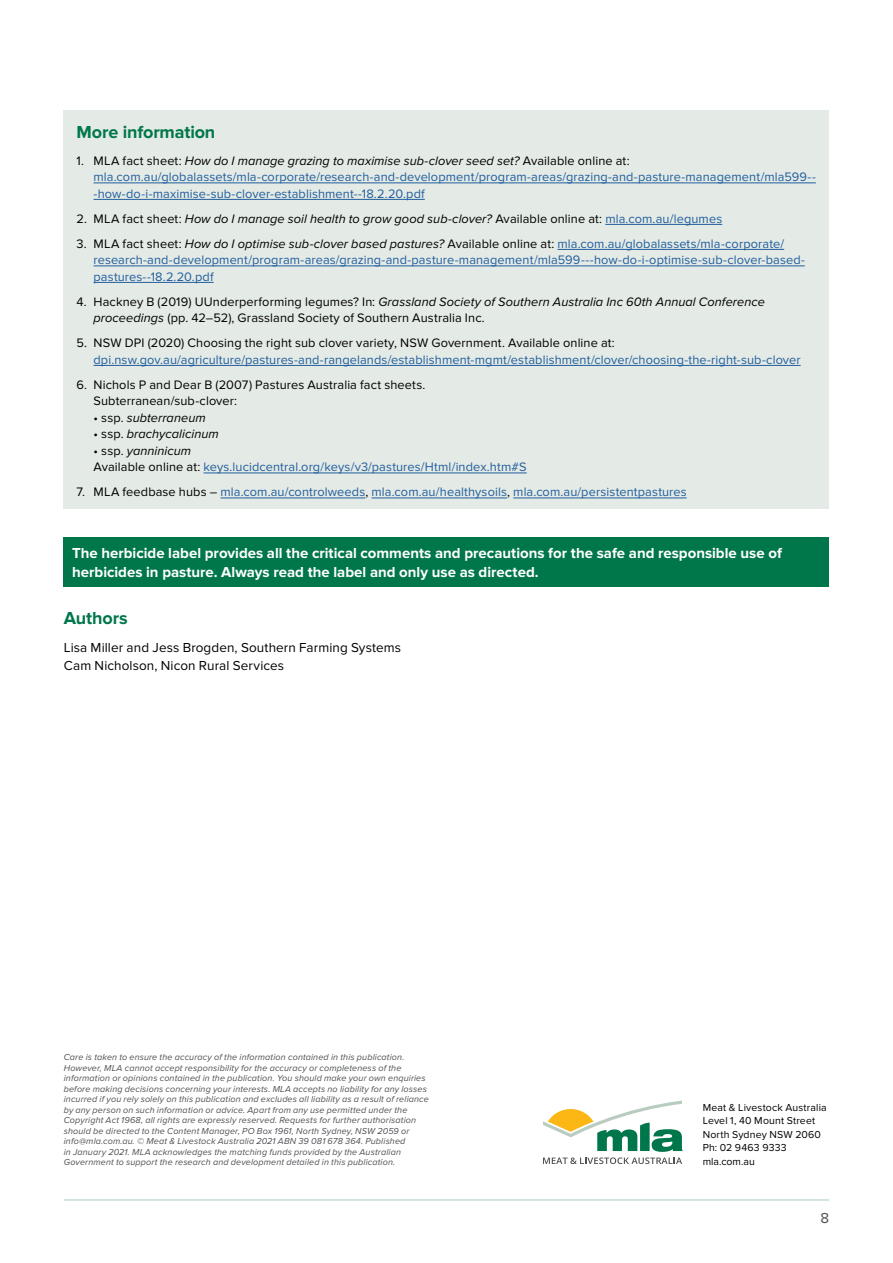
<style>
.page{position:relative;width:893px;height:1263px;background:#fff}
.page>*{position:absolute;margin:0;border:0;box-sizing:border-box;transform-origin:0 0}
.t1{font:700 18px "Proxima Nova";letter-spacing:-.005em;color:#00774a}
.t2{font:700 15px/19.5px "Proxima Nova";color:#fff}
.t3{font:15px "Proxima Nova";color:#4d5054}
.t4{font:13.5px/18px "Proxima Nova";letter-spacing:.005em;color:#000}
.t5{font:12.75px/16.5px "Proxima Nova";letter-spacing:.01em;color:#215e9e}
.t6{font:12.75px/16.5px "Proxima Nova";letter-spacing:.01em;color:#000}
.t7{font:italic 12.75px "Proxima Nova";letter-spacing:.005em;color:#000}
.t8{font:10.5px/13.5px "Proxima Nova";letter-spacing:.015em;color:#000}
.t9{font:italic 9px/10.5px "Proxima Nova";letter-spacing:.015em;color:#4d5054}
.s1{color:#000}
.s2{font-style:italic;color:#000}
.s3{font-style:normal}
.s4{font-style:normal;color:#215e9e}
.s5{font-style:italic}
</style>
<div class="page">
<hr style="left:64px;top:1199px;width:765px;height:2px;background:#00774a">
<div style="left:64px;top:111px;width:765px;height:398px;background:#e4eae5"></div>
<hr style="left:94px;top:183px;width:722px;height:1px;background:#215e9e">
<hr style="left:94px;top:199px;width:331px;height:1px;background:#215e9e">
<hr style="left:605px;top:224px;width:117px;height:1px;background:#215e9e">
<hr style="left:557px;top:249px;width:227px;height:1px;background:#215e9e">
<hr style="left:94px;top:266px;width:711px;height:1px;background:#215e9e">
<hr style="left:94px;top:282px;width:120px;height:1px;background:#215e9e">
<hr style="left:94px;top:365px;width:707px;height:1px;background:#215e9e">
<hr style="left:204px;top:473px;width:323px;height:1px;background:#215e9e">
<hr style="left:220px;top:498px;width:145px;height:1px;background:#215e9e">
<hr style="left:371px;top:498px;width:136px;height:1px;background:#215e9e">
<hr style="left:513px;top:498px;width:174px;height:1px;background:#215e9e">
<svg style="left:543px;top:1100px;width:140px;height:64px"></svg>
<div style="left:64px;top:537px;width:765px;height:50px;background:#00774a"></div>
<h1 class="t1" style="left:77px;top:121px;width:140px">More information</h1>
<p class="t5" style="left:94px;top:153px;width:724px;text-indent:-17px"><span class="s1">1. MLA fact sheet:</span> <span class="s2">How do I manage grazing to maximise sub-clover seed set?</span> <span class="s1">Available online at: </span>mla.com.au/globalassets/mla-corporate/research-and-development/program-areas/grazing-and-pasture-management/mla599-- -how-do-i-maximise-sub-clover-establishment--18.2.20.pdf</p>
<p class="t7" style="left:77px;top:209px;width:647px"><span class="s3">2. MLA fact sheet:</span> How do I manage soil health to grow good sub-clover? <span class="s3">Available online at:</span> <span class="s4">mla.com.au/legumes</span></p>
<p class="t5" style="left:94px;top:236px;width:713px;text-indent:-17px"><span class="s1">3. MLA fact sheet:</span> <span class="s2">How do I optimise sub-clover based pastures?</span> <span class="s1">Available online at:</span> mla.com.au/globalassets/mla-corporate/ research-and-development/program-areas/grazing-and-pasture-management/mla599---how-do-i-optimise-sub-clover-based&shy;pastures--18.2.20.pdf</p>
<p class="t6" style="left:94px;top:294px;width:673px;text-indent:-17px">4. Hackney B (2019) UUnderperforming legumes? In: <span class="s5">Grassland Society of Southern Australia Inc 60th Annual Conference proceedings</span> (pp. 42–52), Grassland Society of Southern Australia Inc.</p>
<p class="t6" style="left:77px;top:335px;width:540px">5. NSW DPI (2020) Choosing the right sub clover variety, NSW Government. Available online at:</p>
<p class="t5" style="left:94px;top:352px;width:709px">dpi.nsw.gov.au/agriculture/pastures-and-rangelands/establishment-mgmt/establishment/clover/choosing-the-right-sub-clover</p>
<p class="t6" style="left:94px;top:377px;width:333px;text-indent:-17px">6. Nichols P and Dear B (2007) Pastures Australia fact sheets.<br>Subterranean/sub-clover:</p>
<p class="t7" style="left:94px;top:408px;width:114px"><span class="s3">• ssp.</span> subterraneum</p>
<p class="t7" style="left:94px;top:424px;width:127px"><span class="s3">• ssp.</span> brachycalicinum</p>
<p class="t5" style="left:94px;top:443px;width:435px"><span class="s1">• ssp.</span> <span class="s2">yanninicum<br></span><span class="s1">Available online at:</span> keys.lucidcentral.org/keys/v3/pastures/Html/index.htm#S</p>
<p class="t5" style="left:77px;top:484px;width:612px"><span class="s1">7. MLA feedbase hubs –</span> mla.com.au/controlweeds<span class="s1">,</span> mla.com.au/healthysoils<span class="s1">,</span> mla.com.au/persistentpastures</p>
<p class="t2" style="left:72px;top:544px;width:711px">The herbicide label provides all the critical comments and precautions for the safe and responsible use of herbicides in pasture. Always read the label and only use as directed.</p>
<h1 class="t1" style="left:64px;top:607px;width:66px">Authors</h1>
<p class="t4" style="left:64px;top:639px;width:339px">Lisa Miller and Jess Brogden, Southern Farming Systems<br>Cam Nicholson, Nicon Rural Services</p>
<p class="t9" style="left:64px;top:1051px;width:367px">Care is taken to ensure the accuracy of the information contained in this publication.<br>However, MLA cannot accept responsibility for the accuracy or completeness of the information or opinions contained in the publication. You should make your own enquiries before making decisions concerning your interests. MLA accepts no liability for any losses incurred if you rely solely on this publication and excludes all liability as a result of reliance by any person on such information or advice. Apart from any use permitted under the Copyright Act 1968, all rights are expressly reserved. Requests for further authorisation should be directed to the Content Manager, PO Box 1961, North Sydney, NSW 2059 or info@mla.com.au. © Meat &amp; Livestock Australia 2021 ABN 39 081 678 364. Published<br>in January 2021. MLA acknowledges the matching funds provided by the Australian Government to support the research and development detailed in this publication.</p>
<p class="t8" style="left:703px;top:1101px;width:126px">Meat &amp; Livestock Australia<br>Level 1, 40 Mount Street<br>North Sydney NSW 2060<br>Ph: 02 9463 9333 mla.com.au</p>
<p class="t3" style="left:820px;top:1210px;width:10px">8</p>
</div>
